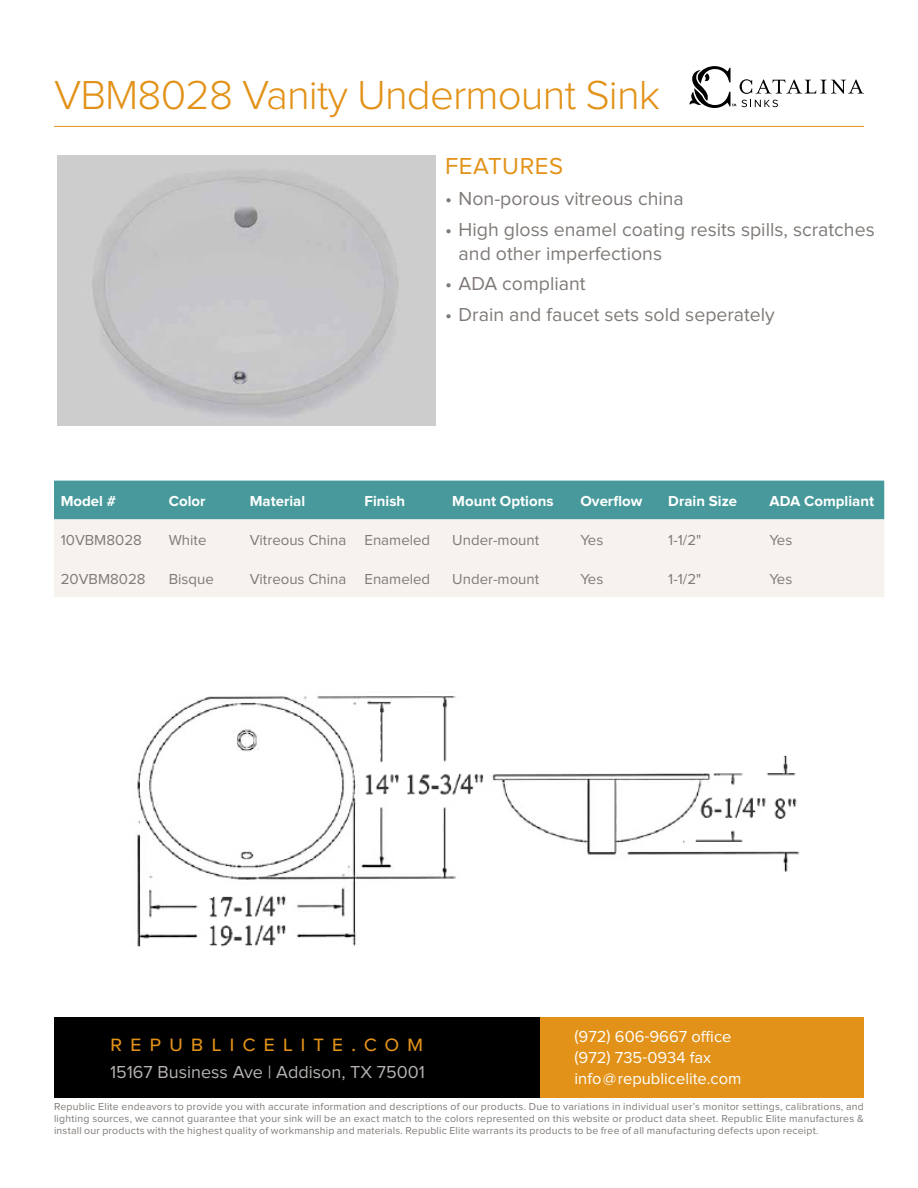
<style>
.page{position:relative;width:918px;height:1188px;background:#fff}
.page>*{position:absolute;margin:0;border:0;box-sizing:border-box;transform-origin:0 0}
.t1{font:300 42px "Proxima Nova";letter-spacing:-.02em;color:#e29218}
.t2{font:24px "Proxima Nova S";letter-spacing:.025em;color:#e29218}
.t3{font:22.5px "Proxima Nova S";letter-spacing:.35em;color:#e29218}
.t4{font:19.5px/24px "Proxima Nova";color:#7f7a77}
.t5{font:18px "Proxima Nova";color:#b6b2b0}
.t6{font:16.5px/21px "Proxima Nova";color:#fff}
.t7{font:15px "Proxima Nova";color:#7f7a77}
.t8{font:700 15px "Proxima Nova";color:#fff}
.t9{font:10.5px/12px "Proxima Nova";letter-spacing:.02em;color:#7f7a77;text-align:justify}
</style>
<div class="page">
<div style="left:54px;top:1017px;width:810px;height:81px;background:#000"></div>
<div style="left:540px;top:1017px;width:324px;height:81px;background:#e29218"></div>
<svg style="left:689px;top:66px;width:175px;height:42px"></svg>
<div style="left:54px;top:481px;width:830px;height:38px;background:#47999b"></div>
<div style="left:54px;top:519px;width:830px;height:78px;background:#f6f3ef"></div>
<hr style="left:54px;top:126px;width:810px;height:1px;background:#e29218">
<img style="left:137px;top:696px;width:663px;height:251px">
<img style="left:58px;top:155px;width:378px;height:270px">
<h1 class="t1" style="left:54px;top:72px;width:608px">VBM8028 Vanity Undermount Sink</h1>
<h2 class="t2" style="left:445px;top:153px;width:120px">FEATURES</h2>
<h3 class="t4" style="left:445px;top:187px;width:240px">• Non-porous vitreous china</h3>
<h3 class="t4" style="left:459px;top:218px;width:418px;text-indent:-13px">• High gloss enamel coating resits spills, scratches and other imperfections</h3>
<h3 class="t4" style="left:445px;top:272px;width:142px">• ADA compliant</h3>
<h3 class="t4" style="left:445px;top:303px;width:331px">• Drain and faucet sets sold seperately</h3>
<h3 class="t8" style="left:61px;top:492px;width:57px">Model #</h3>
<h3 class="t8" style="left:169px;top:492px;width:38px">Color</h3>
<h3 class="t8" style="left:250px;top:492px;width:57px">Material</h3>
<h3 class="t8" style="left:364px;top:492px;width:42px">Finish</h3>
<h3 class="t8" style="left:452px;top:492px;width:103px">Mount Options</h3>
<h3 class="t8" style="left:580px;top:492px;width:63px">Overflow</h3>
<h3 class="t8" style="left:668px;top:492px;width:70px">Drain Size</h3>
<h3 class="t8" style="left:770px;top:492px;width:106px">ADA Compliant</h3>
<h3 class="t7" style="left:61px;top:531px;width:83px">10VBM8028</h3>
<h3 class="t7" style="left:169px;top:531px;width:39px">White</h3>
<h3 class="t7" style="left:250px;top:531px;width:182px">Vitreous China Enameled</h3>
<h3 class="t7" style="left:452px;top:531px;width:88px">Under-mount</h3>
<h3 class="t7" style="left:580px;top:531px;width:24px">Yes</h3>
<h3 class="t7" style="left:668px;top:531px;width:35px">1-1/2"</h3>
<h3 class="t7" style="left:770px;top:531px;width:24px">Yes</h3>
<h3 class="t7" style="left:61px;top:570px;width:86px">20VBM8028</h3>
<h3 class="t7" style="left:169px;top:570px;width:47px">Bisque</h3>
<h3 class="t7" style="left:250px;top:570px;width:182px">Vitreous China Enameled</h3>
<h3 class="t7" style="left:452px;top:570px;width:88px">Under-mount</h3>
<h3 class="t7" style="left:580px;top:570px;width:24px">Yes</h3>
<h3 class="t7" style="left:668px;top:570px;width:35px">1-1/2"</h3>
<h3 class="t7" style="left:770px;top:570px;width:24px">Yes</h3>
<h3 class="t6" style="left:575px;top:1026px;width:168px">(972) 606-9667 office (972) 735-0934 fax info@republicelite.com</h3>
<p class="t9" style="left:54px;top:1101px;width:811px">Republic Elite endeavors to provide you with accurate information and descriptions of our products. Due to variations in individual user’s monitor settings, calibrations, and lighting sources, we cannot guarantee that your sink will be an exact match to the colors represented on this website or product data sheet. Republic Elite manufactures &amp; install our products with the highest quality of workmanship and materials. Republic Elite warrants its products to be free of all manufacturing defects upon receipt.</p>
<h3 class="t3" style="left:110px;top:1031px;width:315px">republicelite.com</h3>
<h3 class="t5" style="left:110px;top:1062px;width:316px">15167 Business Ave | Addison, TX 75001</h3>
</div>
